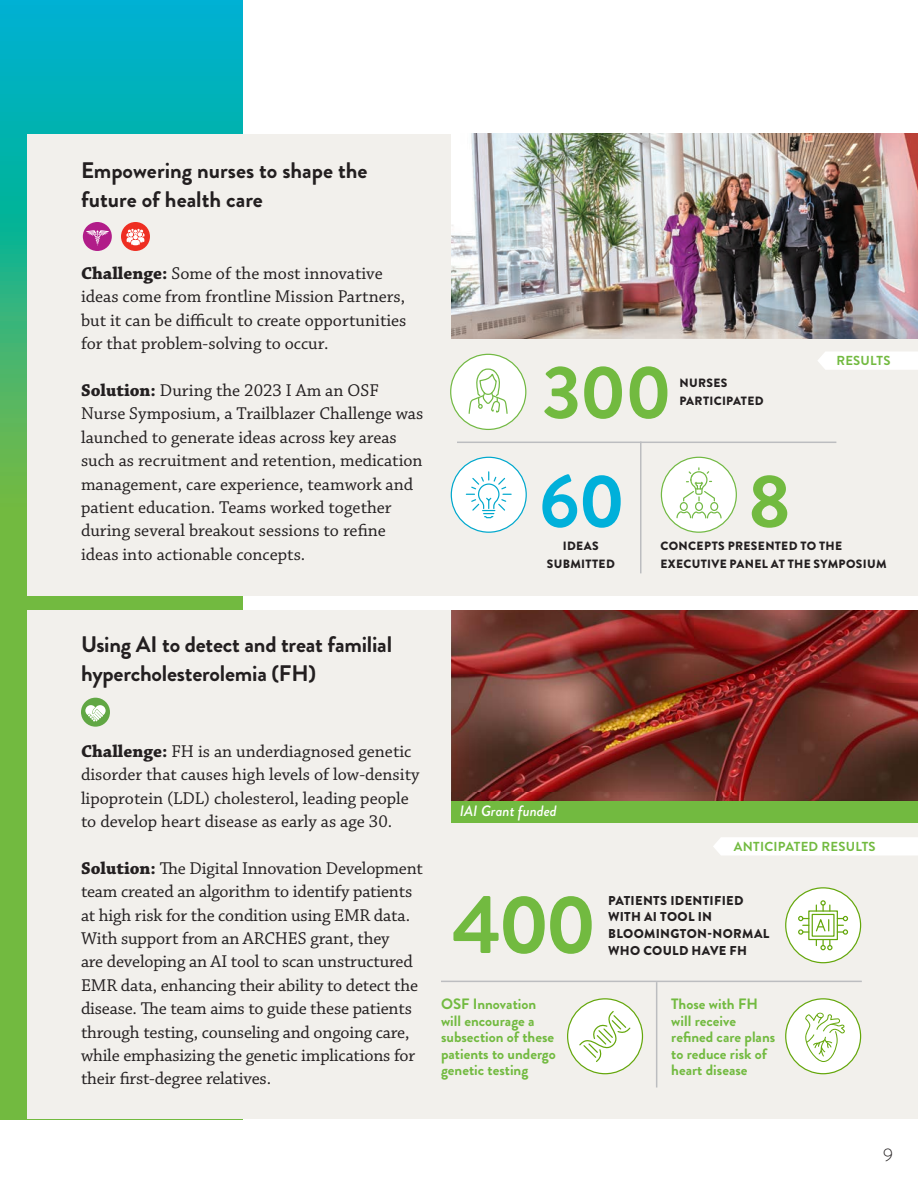
<style>
.page{position:relative;width:918px;height:1188px;background:#fff}
.page>*{position:absolute;margin:0;border:0;box-sizing:border-box;transform-origin:0 0}
.t1{font:700 82.5px "Brandon Grotesque";color:#72ba40}
.t2{font:700 75px "Brandon Grotesque";color:#72ba40}
.t3{font:700 75px "Brandon Grotesque";color:#00b0da}
.t4{font:700 22.5px/29.2px "Brandon Grotesque";letter-spacing:-.01em;color:#231f20}
.t5{font:18px/23.4px "Chaparral Pro";color:#231f20}
.t6{font:300 18px "Brandon Grotesque";color:#231f20}
.t7{font:700 15px/16.5px "Brandon Grotesque";color:#72ba40}
.t8{font:italic 500 15px "Brandon Grotesque";color:#fff}
.t9{font:700 13.05px "Brandon Grotesque";letter-spacing:.02em;color:#72ba40}
.t10{font:900 12.9px/16.6px "Brandon Grotesque";letter-spacing:.025em;color:#231f20}
.t11{font:900 12px/18.6px "Brandon Grotesque";letter-spacing:.03em;color:#231f20}
.s1{font-weight:700}
</style>
<div class="page">
<svg style="left:0;top:0;width:243px;height:1119px;background:#2cb48d"></svg>
<div style="left:27px;top:134px;width:891px;height:462px;background:#f2f0ec"></div>
<div style="left:121px;top:222px;width:29px;height:29px;background:#ee2e22;border-radius:50%"></div>
<svg style="left:126px;top:229px;width:19px;height:16px"></svg>
<hr style="left:640px;top:442px;width:2px;height:131px;background:#bcbdc0">
<img style="left:451px;top:134px;width:467px;height:205px">
<div style="left:818px;top:352px;width:100px;height:18px;background:#fff"></div>
<div style="left:83px;top:222px;width:29px;height:29px;background:#b11c89;border-radius:50%"></div>
<svg style="left:86px;top:230px;width:23px;height:16px"></svg>
<hr style="left:457px;top:442px;width:379px;height:1px;background:#bcbdc0">
<div style="left:451px;top:354px;width:75px;height:75px;background:#fff;border-radius:50%"></div>
<div style="left:450px;top:354px;width:76px;height:76px;border:1px solid #72b943;border-radius:50%"></div>
<svg style="left:468px;top:357px;width:40px;height:57px"></svg>
<div style="left:451px;top:457px;width:75px;height:75px;background:#fff;border-radius:50%"></div>
<div style="left:451px;top:457px;width:76px;height:76px;border:1px solid #00a8cd;border-radius:50%"></div>
<svg style="left:466px;top:472px;width:45px;height:47px"></svg>
<div style="left:661px;top:457px;width:75px;height:75px;background:#fff;border-radius:50%"></div>
<div style="left:661px;top:457px;width:76px;height:76px;border:1px solid #72b943;border-radius:50%"></div>
<div style="left:680px;top:502px;width:8px;height:9px;border:1px solid #72b943;border-radius:50%"></div>
<div style="left:695px;top:502px;width:8px;height:9px;border:1px solid #72b943;border-radius:50%"></div>
<div style="left:710px;top:502px;width:8px;height:9px;border:1px solid #72b943;border-radius:50%"></div>
<svg style="left:676px;top:510px;width:46px;height:9px"></svg>
<svg style="left:683px;top:468px;width:32px;height:34px"></svg>
<div style="left:27px;top:610px;width:891px;height:509px;background:#f2f0ec"></div>
<div style="left:786px;top:888px;width:75px;height:75px;background:#fff;border-radius:50%"></div>
<div style="left:785px;top:887px;width:76px;height:76px;border:1px solid #64a70b;border-radius:50%"></div>
<div style="left:808px;top:910px;width:30px;height:30px;border:1px solid #64a70b"></div>
<div style="left:812px;top:914px;width:23px;height:23px;border:1px solid #64a70b"></div>
<svg style="left:798px;top:916px;width:11px;height:19px"></svg>
<svg style="left:815px;top:900px;width:33px;height:50px"></svg>
<div style="left:81px;top:698px;width:29px;height:29px;background:#61a744;border-radius:50%"></div>
<svg style="left:85px;top:705px;width:21px;height:17px"></svg>
<div style="left:713px;top:837px;width:205px;height:18px;background:#fff"></div>
<hr style="left:441px;top:981px;width:421px;height:1px;background:#bcbdc0">
<div style="left:568px;top:999px;width:74px;height:75px;background:#fff;border-radius:50%"></div>
<div style="left:567px;top:998px;width:76px;height:76px;border:1px solid #64a70b;border-radius:50%"></div>
<svg style="left:578px;top:1010px;width:54px;height:53px"></svg>
<hr style="left:656px;top:982px;width:1px;height:106px;background:#bcbdc0">
<div style="left:786px;top:999px;width:75px;height:75px;background:#fff;border-radius:50%"></div>
<div style="left:785px;top:998px;width:76px;height:76px;border:1px solid #64a70b;border-radius:50%"></div>
<svg style="left:805px;top:1013px;width:40px;height:49px"></svg>
<img style="left:451px;top:610px;width:467px;height:212px">
<div style="left:452px;top:801px;width:466px;height:22px;background:#72ba40"></div>
<p class="t4" style="left:81px;top:156px;width:288px">Empowering nurses to shape the future of health care</p>
<p class="t5" style="left:81px;top:262px;width:327px"><span class="s1">Challenge:</span> Some of the most innovative ideas come from frontline Mission Partners, but it can be difficult to create opportunities for that problem-solving to occur.</p>
<p class="t5" style="left:81px;top:379px;width:344px"><span class="s1">Solution:</span> During the 2023 I Am an OSF Nurse Symposium, a Trailblazer Challenge was launched to generate ideas across key areas such as recruitment and retention, medication management, care experience, teamwork and patient education. Teams worked together during several breakout sessions to refine ideas into actionable concepts.</p>
<p class="t2" style="left:542px;top:340px;width:132px">300</p>
<p class="t11" style="left:679px;top:373px;width:86px">NURSES<br>PARTICIPATED</p>
<p class="t3" style="left:537px;top:449px;width:89px">60</p>
<p class="t2" style="left:747px;top:449px;width:47px">8</p>
<p class="t9" style="left:836px;top:352px;width:56px">RESULTS</p>
<p class="t11" style="left:547px;top:537px;width:70px;text-align:center">IDEAS<br>SUBMITTED</p>
<p class="t11" style="left:660px;top:537px;width:228px">CONCEPTS PRESENTED TO THE<br>EXECUTIVE PANEL AT THE SYMPOSIUM</p>
<p class="t4" style="left:81px;top:630px;width:313px">Using AI to detect and treat familial hypercholesterolemia (FH)</p>
<p class="t5" style="left:81px;top:740px;width:340px"><span class="s1">Challenge:</span> FH is an underdiagnosed genetic disorder that causes high levels of low-density lipoprotein (LDL) cholesterol, leading people to develop heart disease as early as age 30.</p>
<p class="t5" style="left:81px;top:857px;width:344px"><span class="s1">Solution:</span> The Digital Innovation Development team created an algorithm to identify patients at high risk for the condition using EMR data.<br>With support from an ARCHES grant, they<br>are developing an AI tool to scan unstructured EMR data, enhancing their ability to detect the disease. The team aims to guide these patients through testing, counseling and ongoing care, while emphasizing the genetic implications for their first-degree relatives.</p>
<p class="t8" style="left:460px;top:801px;width:99px">IAI Grant funded</p>
<p class="t9" style="left:734px;top:837px;width:143px">ANTICIPATED RESULTS</p>
<p class="t1" style="left:451px;top:867px;width:146px">400</p>
<p class="t10" style="left:608px;top:892px;width:163px">PATIENTS IDENTIFIED<br>WITH AI TOOL IN<br>BLOOMINGTON-NORMAL<br>WHO COULD HAVE FH</p>
<p class="t7" style="left:441px;top:996px;width:116px">OSF Innovation will encourage a subsection of these patients to undergo genetic testing</p>
<p class="t7" style="left:671px;top:996px;width:106px">Those with FH will receive refined care plans to reduce risk of heart disease</p>
<p class="t6" style="left:883px;top:1143px;width:11px">9</p>
</div>
